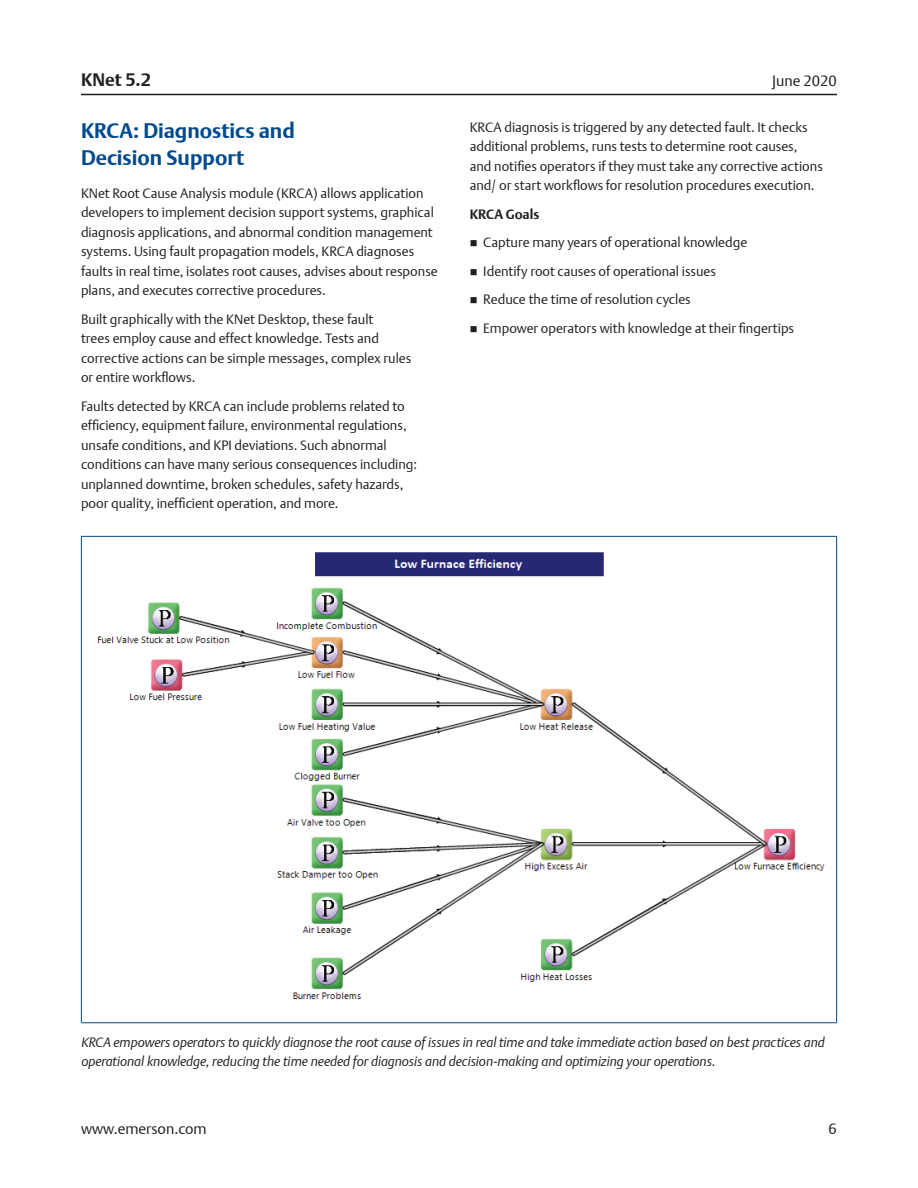
<style>
.page{position:relative;width:918px;height:1188px;background:#fff}
.page>*{position:absolute;margin:0;border:0;box-sizing:border-box;transform-origin:0 0}
.Subhead_1{font:700 21px/27px "DTL Argo T";color:#004a8d}
.t1{font:700 18px "DTL Argo T";color:#231f20}
.t2{font:15px "DTL Argo T Light";color:#231f20}
.Body_Text{font:13.5px/19.5px "DTL Argo T Light";color:#231f20}
.Image_Illustration_C{font:italic 13.5px/19.5px "DTL Argo T Light";letter-spacing:-.005em;color:#231f20}
.Body_Text-2{font:700 13.5px "DTL Argo T";color:#231f20}
</style>
<div class="page">
<hr style="left:81px;top:94px;width:756px;height:1px;background:#231f20">
<hr style="left:81px;top:1022px;width:756px;height:1px;background:#004a8d">
<hr style="left:81px;top:536px;width:756px;height:1px;background:#004a8d">
<hr style="left:81px;top:537px;width:1px;height:485px;background:#004a8d">
<hr style="left:836px;top:537px;width:1px;height:485px;background:#004a8d">
<img style="left:97px;top:552px;width:728px;height:448px">
<h2 class="t1" style="left:81px;top:69px;width:72px">KNet 5.2</h2>
<p class="t2" style="left:772px;top:72px;width:66px">June 2020</p>
<p class="Subhead_1" style="left:81px;top:117px;width:215px">KRCA: Diagnostics and<br>Decision Support</p>
<p class="Body_Text" style="left:81px;top:183px;width:358px">KNet Root Cause Analysis module (KRCA) allows application developers to implement decision support systems, graphical diagnosis applications, and abnormal condition management systems. Using fault propagation models, KRCA diagnoses faults in real time, isolates root causes, advises about response plans, and executes corrective procedures.</p>
<p class="Body_Text" style="left:81px;top:309px;width:332px">Built graphically with the KNet Desktop, these fault<br>trees employ cause and effect knowledge. Tests and corrective actions can be simple messages, complex rules or entire workflows.</p>
<p class="Body_Text" style="left:81px;top:396px;width:338px">Faults detected by KRCA can include problems related to efficiency, equipment failure, environmental regulations, unsafe conditions, and KPI deviations. Such abnormal conditions can have many serious consequences including: unplanned downtime, broken schedules, safety hazards, poor quality, inefficient operation, and more.</p>
<p class="Body_Text" style="left:470px;top:117px;width:355px">KRCA diagnosis is triggered by any detected fault. It checks additional problems, runs tests to determine root causes,<br>and notifies operators if they must take any corrective actions and/ or start workflows for resolution procedures execution.</p>
<p class="Body_Text-2" style="left:470px;top:206px;width:71px">KRCA Goals</p>
<p class="Body_Text" style="left:483px;top:233px;width:266px">Capture many years of operational knowledge</p>
<p class="Body_Text" style="left:483px;top:261px;width:234px">Identify root causes of operational issues</p>
<p class="Body_Text" style="left:483px;top:290px;width:209px">Reduce the time of resolution cycles</p>
<p class="Body_Text" style="left:483px;top:318px;width:312px">Empower operators with knowledge at their fingertips</p>
<p class="Image_Illustration_C" style="left:81px;top:1032px;width:745px">KRCA empowers operators to quickly diagnose the root cause of issues in real time and take immediate action based on best practices and operational knowledge, reducing the time needed for diagnosis and decision-making and optimizing your operations.</p>
<p class="t2" style="left:81px;top:1120px;width:127px">www.emerson.com</p>
<p class="t2" style="left:829px;top:1120px;width:10px">6</p>
</div>
